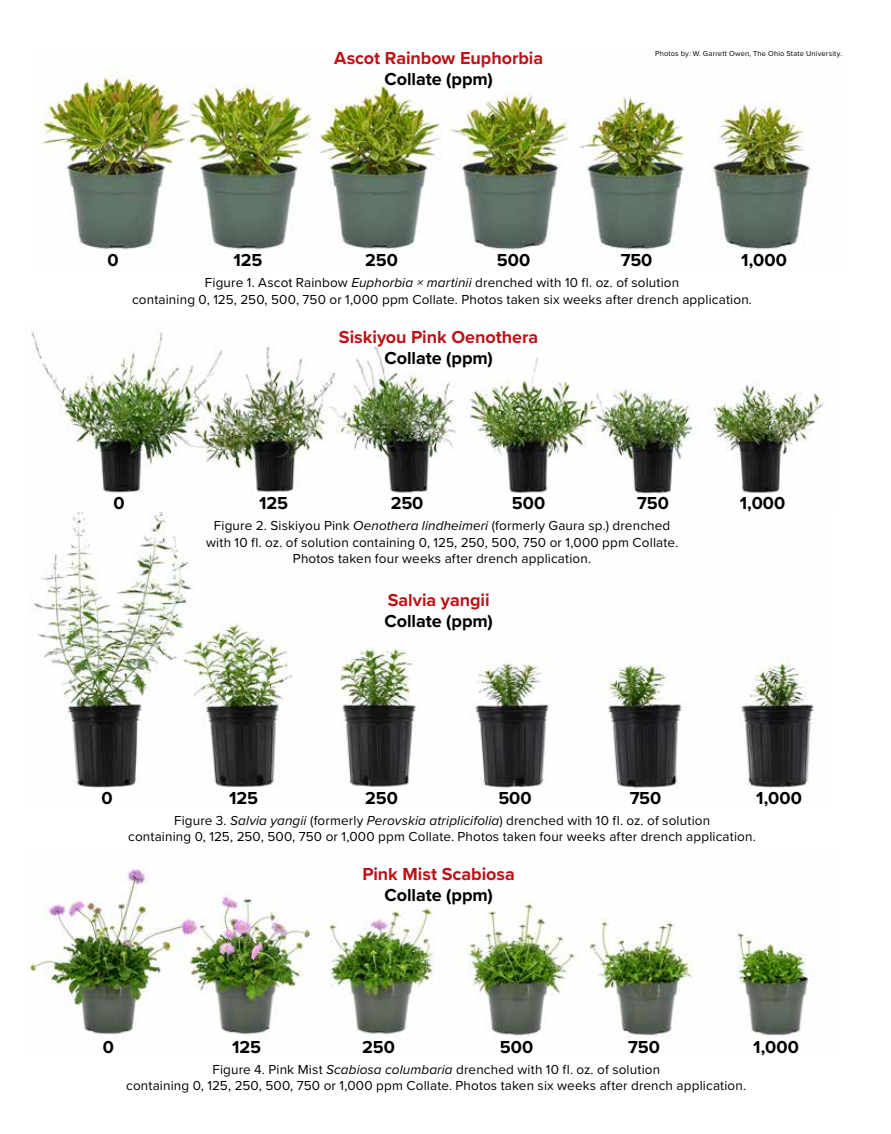
<style>
.page{position:relative;width:891px;height:1134px;background:#fff}
.page>*{position:absolute;margin:0;border:0;box-sizing:border-box;transform-origin:0 0}
.t1{font:700 18px "Proxima Nova";color:#000}
.t2{font:700 18px "Proxima Nova";letter-spacing:-.005em;color:#ba141a}
.t3{font:13.5px/16.5px "Proxima Nova";letter-spacing:.01em;color:#000;text-align:center}
.t4{font:7.5px "Proxima Nova";letter-spacing:.025em;color:#000}
.s1{font-style:italic}
</style>
<div class="page">
<img style="left:29px;top:512px;width:787px;height:279px">
<img style="left:35px;top:71px;width:776px;height:180px">
<img style="left:31px;top:329px;width:793px;height:165px">
<img style="left:28px;top:866px;width:783px;height:174px">
<h1 class="t2" style="left:334px;top:45px;width:210px">Ascot Rainbow Euphorbia</h1>
<h1 class="t1" style="left:384px;top:66px;width:110px">Collate (ppm)</h1>
<p class="t4" style="left:655px;top:48px;width:189px">Photos by: W. Garrett Owen, The Ohio State University.</p>
<h1 class="t1" style="left:108px;top:246px;width:13px">0</h1>
<h1 class="t1" style="left:234px;top:246px;width:30px">125</h1>
<h1 class="t1" style="left:365px;top:246px;width:34px">250</h1>
<h1 class="t1" style="left:497px;top:246px;width:35px">500</h1>
<h1 class="t1" style="left:621px;top:246px;width:33px">750</h1>
<h1 class="t1" style="left:741px;top:246px;width:47px">1,000</h1>
<p class="t3" style="left:132px;top:274px;width:621px">Figure 1. Ascot Rainbow <span class="s1">Euphorbia × martinii</span> drenched with 10 fl. oz. of solution<br>containing 0, 125, 250, 500, 750 or 1,000 ppm Collate. Photos taken six weeks after drench application.</p>
<h1 class="t2" style="left:339px;top:323px;width:201px">Siskiyou Pink Oenothera</h1>
<h1 class="t1" style="left:384px;top:344px;width:110px">Collate (ppm)</h1>
<h1 class="t1" style="left:114px;top:490px;width:13px">0</h1>
<h1 class="t1" style="left:259px;top:490px;width:30px">125</h1>
<h1 class="t1" style="left:391px;top:490px;width:34px">250</h1>
<h1 class="t1" style="left:512px;top:490px;width:35px">500</h1>
<h1 class="t1" style="left:637px;top:490px;width:33px">750</h1>
<h1 class="t1" style="left:740px;top:490px;width:47px">1,000</h1>
<p class="t3" style="left:206px;top:517px;width:474px">Figure 2. Siskiyou Pink <span class="s1">Oenothera lindheimeri</span> (formerly Gaura sp.) drenched with 10 fl. oz. of solution containing 0, 125, 250, 500, 750 or 1,000 ppm Collate.<br>Photos taken four weeks after drench application.</p>
<h1 class="t2" style="left:388px;top:586px;width:103px">Salvia yangii</h1>
<h1 class="t1" style="left:384px;top:607px;width:110px">Collate (ppm)</h1>
<h1 class="t1" style="left:101px;top:784px;width:13px">0</h1>
<h1 class="t1" style="left:229px;top:784px;width:30px">125</h1>
<h1 class="t1" style="left:365px;top:784px;width:34px">250</h1>
<h1 class="t1" style="left:498px;top:784px;width:35px">500</h1>
<h1 class="t1" style="left:630px;top:784px;width:33px">750</h1>
<h1 class="t1" style="left:756px;top:784px;width:47px">1,000</h1>
<p class="t3" style="left:128px;top:812px;width:629px">Figure 3. <span class="s1">Salvia yangii</span> (formerly <span class="s1">Perovskia atriplicifolia</span>) drenched with 10 fl. oz. of solution<br>containing 0, 125, 250, 500, 750 or 1,000 ppm Collate. Photos taken four weeks after drench application.</p>
<h1 class="t2" style="left:362px;top:860px;width:154px">Pink Mist Scabiosa</h1>
<h1 class="t1" style="left:384px;top:881px;width:110px">Collate (ppm)</h1>
<h1 class="t1" style="left:103px;top:1033px;width:13px">0</h1>
<h1 class="t1" style="left:232px;top:1033px;width:30px">125</h1>
<h1 class="t1" style="left:362px;top:1033px;width:34px">250</h1>
<h1 class="t1" style="left:500px;top:1033px;width:35px">500</h1>
<h1 class="t1" style="left:628px;top:1033px;width:33px">750</h1>
<h1 class="t1" style="left:753px;top:1033px;width:47px">1,000</h1>
<p class="t3" style="left:126px;top:1061px;width:621px">Figure 4. Pink Mist <span class="s1">Scabiosa columbaria</span> drenched with 10 fl. oz. of solution<br>containing 0, 125, 250, 500, 750 or 1,000 ppm Collate. Photos taken six weeks after drench application.</p>
</div>
